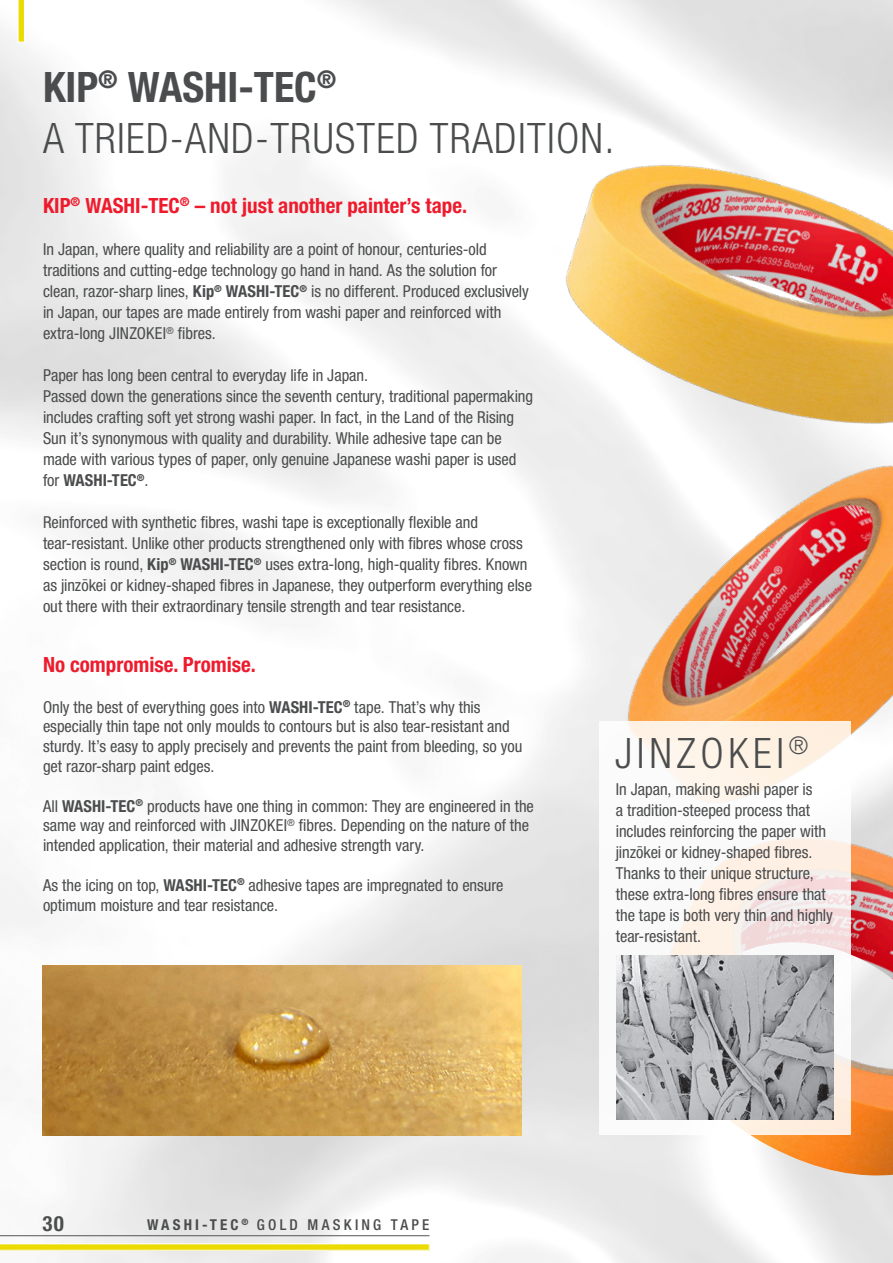
<style>
.page{position:relative;width:893px;height:1263px;background:#fff}
.page>*{position:absolute;margin:0;border:0;box-sizing:border-box;transform-origin:0 0}
.t1{font:300 condensed 42px/51px "Helvetica Neue LT Pro";letter-spacing:.03em;color:#4b4c4d}
.t2{font:300 condensed 42px "Helvetica Neue LT Pro";letter-spacing:.11em;color:#4b4c4d}
.t3{font:700 condensed 21px "Helvetica Neue LT Pro";color:#ee1b2d}
.t4{font:700 condensed 21px "Helvetica Neue LT Pro";color:#4b4c4d}
.t5{font:condensed 16.5px/21px "Helvetica Neue LT Pro";letter-spacing:-.005em;color:#4b4c4d}
.t6{font:500 condensed 15px "Helvetica Neue LT Pro";letter-spacing:.215em;color:#4b4c4d}
.s1{font-weight:700}
</style>
<div class="page">
<img style="left:0;top:0;width:893px;height:1263px">
<img style="left:43px;top:965px;width:479px;height:170px">
<img style="left:542px;top:490px;width:351px;height:401px">
<img style="left:495px;top:87px;width:398px;height:403px">
<img style="left:658px;top:876px;width:235px;height:302px">
<img style="left:850px;top:734px;width:43px;height:142px">
<svg style="left:599px;top:721px;width:251px;height:414px"></svg>
<img style="left:616px;top:955px;width:217px;height:164px">
<svg style="left:18px;top:0;width:7px;height:42px"></svg>
<svg style="left:0;top:1243px;width:429px;height:7px;background:#eee23b"></svg>
<hr style="left:0;top:1235px;width:429px;height:1px;background:#54555a">
<h1 class="t1" style="left:43px;top:61px;width:573px"><span class="s1">KIP</span><sup>®</sup> <span class="s1">WASHI-TEC</span><sup>®<br></sup>A TRIED-AND-TRUSTED TRADITION.</h1>
<p class="t3" style="left:43px;top:193px;width:426px">KIP<sup>®</sup> WASHI-TEC<sup>®</sup> – not just another painter’s tape.</p>
<p class="t5" style="left:43px;top:239px;width:487px">In Japan, where quality and reliability are a point of honour, centuries-old traditions and cutting-edge technology go hand in hand. As the solution for clean, razor-sharp lines, <span class="s1">Kip</span><sup>®</sup> <span class="s1">WASHI-TEC</span><sup>®</sup> is no different. Produced exclusively in Japan, our tapes are made entirely from washi paper and reinforced with extra-long JINZOKEI<sup>®</sup> fibres.</p>
<p class="t5" style="left:43px;top:365px;width:491px">Paper has long been central to everyday life in Japan.<br>Passed down the generations since the seventh century, traditional papermaking includes crafting soft yet strong washi paper. In fact, in the Land of the Rising Sun it’s synonymous with quality and durability. While adhesive tape can be made with various types of paper, only genuine Japanese washi paper is used for <span class="s1">WASHI-TEC</span><sup>®</sup>.</p>
<p class="t5" style="left:43px;top:512px;width:490px">Reinforced with synthetic fibres, washi tape is exceptionally flexible and tear-resistant. Unlike other products strengthened only with fibres whose cross section is round, <span class="s1">Kip</span><sup>®</sup> <span class="s1">WASHI-TEC</span><sup>®</sup> uses extra-long, high-quality fibres. Known as jinzōkei or kidney-shaped fibres in Japanese, they outperform everything else out there with their extraordinary tensile strength and tear resistance.</p>
<p class="t3" style="left:43px;top:651px;width:214px">No compromise. Promise.</p>
<p class="t5" style="left:43px;top:697px;width:481px;line-height:19.8px">Only the best of everything goes into <span class="s1">WASHI-TEC</span><sup>®</sup> tape. That’s why this especially thin tape not only moulds to contours but is also tear-resistant and sturdy. It’s easy to apply precisely and prevents the paint from bleeding, so you get razor-sharp paint edges.</p>
<p class="t5" style="left:43px;top:796px;width:492px;line-height:19.8px">All <span class="s1">WASHI-TEC</span><sup>®</sup> products have one thing in common: They are engineered in the same way and reinforced with JINZOKEI<sup>®</sup> fibres. Depending on the nature of the intended application, their material and adhesive strength vary.</p>
<p class="t5" style="left:43px;top:875px;width:462px;line-height:19.8px">As the icing on top, <span class="s1">WASHI-TEC</span><sup>®</sup> adhesive tapes are impregnated to ensure optimum moisture and tear resistance.</p>
<h1 class="t2" style="left:615px;top:729px;width:195px">JINZOKEI<sup>®</sup></h1>
<p class="t5" style="left:616px;top:779px;width:219px">In Japan, making washi paper is<br>a tradition-steeped process that includes reinforcing the paper with jinzōkei or kidney-shaped fibres.<br>Thanks to their unique structure, these extra-long fibres ensure that the tape is both very thin and highly tear-resistant.</p>
<p class="t4" style="left:43px;top:1211px;width:23px">30</p>
<p class="t6" style="left:147px;top:1216px;width:284px"><span class="s1">WASHI-TEC</span> <sup>®</sup> GOLD MASKING TAPE</p>
</div>
